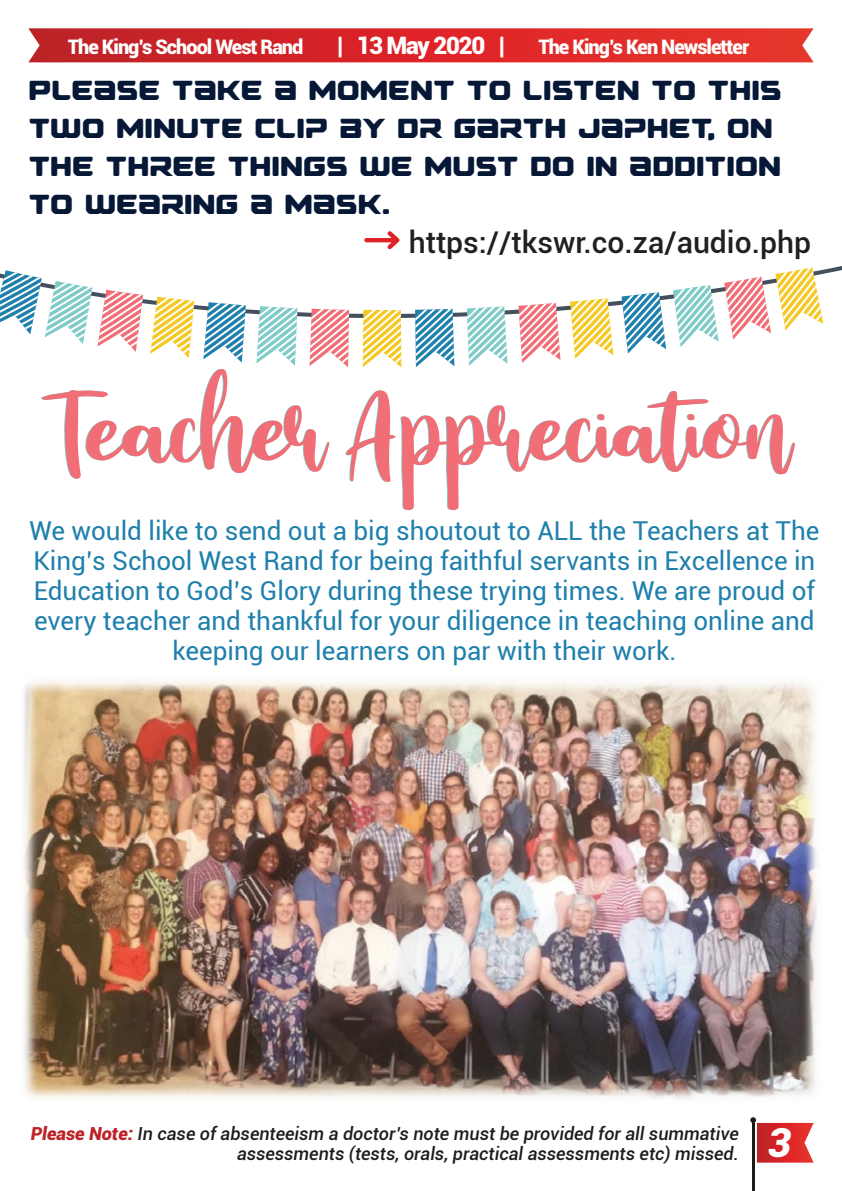
<style>
.page{position:relative;width:842px;height:1191px;background:#fff}
.page>*{position:absolute;margin:0;border:0;box-sizing:border-box;transform-origin:0 0}
.t1{font:134.4px "Angelina Alt Demo";color:#f16e77}
.t2{font:italic 900 40px "Roboto";color:#fff}
.t3{font:500 30px "Roboto";color:#231f20}
.t4{font:28px/38px "Falcon Punch Straight";color:#061836}
.t5{font:26px/30px "Roboto";color:#1f80ac;text-align:center}
.t6{font:900 24px "Roboto";letter-spacing:-.05em;color:#fff}
.t7{font:900 20px "Roboto";letter-spacing:-.05em;color:#fff}
.t8{font:italic 500 18px/19.6px "Roboto";color:#1d1e1b;text-align:right}
.s1{font-weight:900;color:#bb2328}
</style>
<div class="page">
<svg style="left:28px;top:28px;width:786px;height:34px;background:#d82d2e"></svg>
<hr style="left:752px;top:1120px;width:2px;height:71px;background:#1d1c1a">
<svg style="left:750px;top:1117px;width:64px;height:45px"></svg>
<svg style="left:364px;top:231px;width:35px;height:18px"></svg>
<img style="left:24px;top:680px;width:794px;height:419px">
<svg style="left:143px;top:266px;width:699px;height:52px"></svg>
<svg style="left:0;top:270px;width:143px;height:82px"></svg>
<svg style="left:150px;top:297px;width:44px;height:61px"></svg>
<svg style="left:203px;top:302px;width:43px;height:60px"></svg>
<svg style="left:256px;top:306px;width:41px;height:59px"></svg>
<svg style="left:310px;top:309px;width:39px;height:58px"></svg>
<svg style="left:363px;top:310px;width:38px;height:57px"></svg>
<svg style="left:415px;top:309px;width:39px;height:58px"></svg>
<svg style="left:467px;top:306px;width:40px;height:60px"></svg>
<svg style="left:518px;top:303px;width:42px;height:60px"></svg>
<svg style="left:570px;top:298px;width:43px;height:61px"></svg>
<svg style="left:622px;top:292px;width:44px;height:61px"></svg>
<svg style="left:673px;top:267px;width:150px;height:80px"></svg>
<p class="t7" style="left:68px;top:32px;width:237px">The King’s School West Rand</p>
<p class="t6" style="left:337px;top:28px;width:169px">| 13 May 2020 |</p>
<p class="t7" style="left:538px;top:32px;width:212px">The King’s Ken Newsletter</p>
<p class="t4" style="left:28px;top:71px;width:755px">PLEASE TAKE A MOMENT TO LISTEN TO THIS<br>TWO MINUTE CLIP BY DR GARTH JAPHET, ON<br>THE THREE THINGS WE MUST DO IN ADDITION<br>TO WEARING A MASK.</p>
<p class="t3" style="left:409px;top:221px;width:404px">https://tkswr.co.za/audio.php</p>
<h1 class="t1" style="left:42px;top:366px;width:751px">Teacher Appreciation</h1>
<p class="t5" style="left:29px;top:515px;width:792px">We would like to send out a big shoutout to ALL the Teachers at The King’s School West Rand for being faithful servants in Excellence in Education to God’s Glory during these trying times. We are proud of every teacher and thankful for your diligence in teaching online and keeping our learners on par with their work.</p>
<p class="t8" style="left:31px;top:1123px;width:710px"><span class="s1">Please Note:</span> In case of absenteeism a doctor’s note must be provided for all summative assessments (tests, orals, practical assessments etc) missed.</p>
<h2 class="t2" style="left:768px;top:1114px;width:25px">3</h2>
</div>
